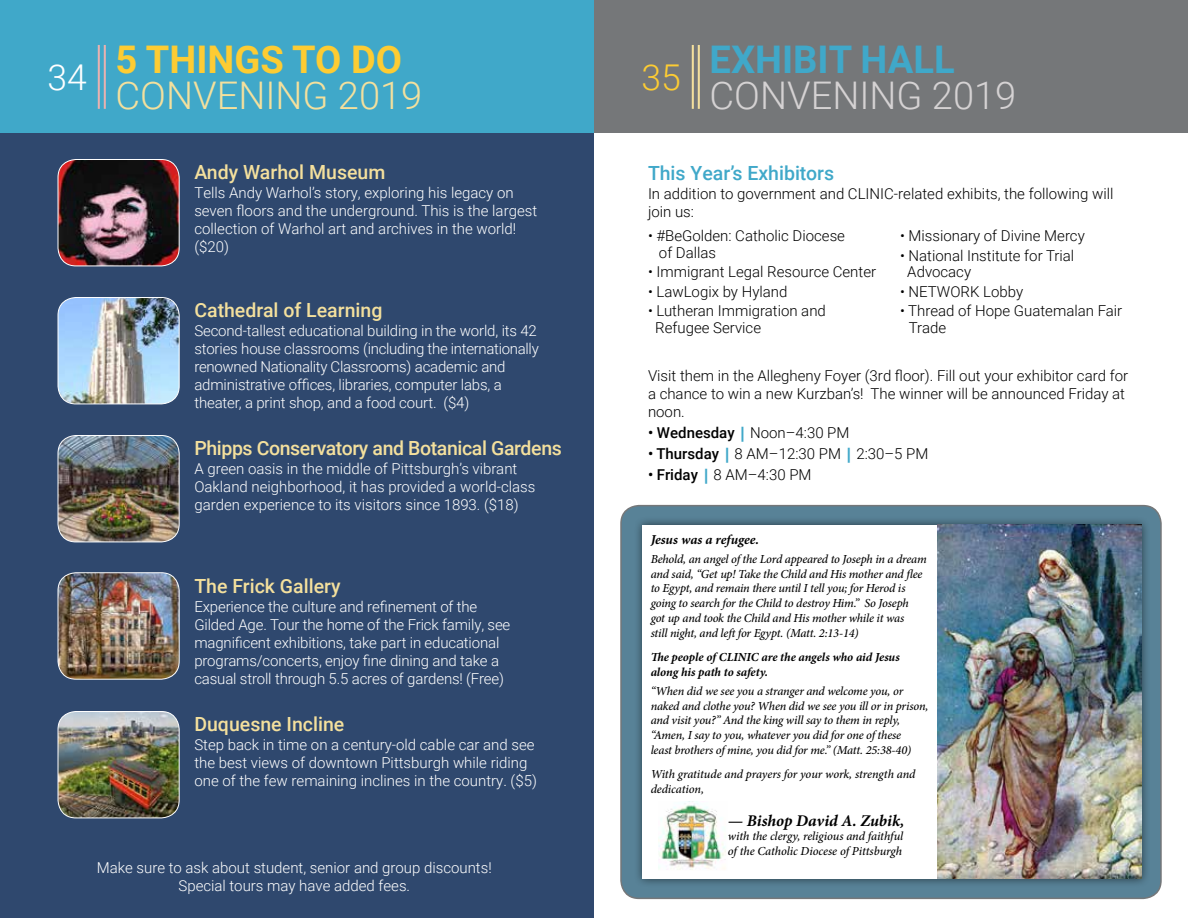
<style>
.page{position:relative;width:1188px;height:918px;background:#fff}
.page>*{position:absolute;margin:0;border:0;box-sizing:border-box;transform-origin:0 0}
.t1{font:300 38.1px "Roboto";color:#d5d2d3}
.t2{font:300 38.1px "Roboto";color:#f4e09d}
.t3{font:700 38.1px "Roboto";color:#40a8c9}
.t4{font:700 38.1px "Roboto";color:#fdcc33}
.t5{font:300 35.55px "Roboto";color:#fdcc33}
.t6{font:300 35.55px "Roboto";color:#fff}
.t7{font:500 19.5px "Roboto";color:#f4e09d}
.t8{font:500 19.5px "Roboto";letter-spacing:-.02em;color:#f4e09d}
.t9{font:500 19.5px "Roboto";color:#40a8c9}
.t10{font:italic 700 16.35px "Minion Pro";letter-spacing:-.005em;color:#000}
.t11{font:300 15px/18px "Roboto";color:#fff}
.t12{font:300 15px/16.5px "Roboto";color:#000}
.t13{font:italic 700 13.65px "Minion Pro";color:#000}
.t14{font:italic 500 12.3px/14.7px "Minion Pro";letter-spacing:-.015em;color:#000}
.t15{font:italic 700 12.3px/14.7px "Minion Pro";letter-spacing:-.005em;color:#000}
.s1{font-weight:500}
.s2{font-family:"Futura PT";font-weight:800;color:#40a8c9}
</style>
<div class="page">
<div style="left:594px;top:0;width:594px;height:133px;background:#757779"></div>
<div style="left:0;top:0;width:594px;height:918px;background:#2f486e"></div>
<div style="left:0;top:0;width:594px;height:133px;background:#40a8c9"></div>
<img style="left:58px;top:160px;width:121px;height:106px">
<div style="left:58px;top:159px;width:122px;height:107px;border:1px solid #fff;border-radius:18px"></div>
<img style="left:58px;top:573px;width:121px;height:106px">
<div style="left:58px;top:572px;width:122px;height:108px;border:1px solid #fff;border-radius:18px"></div>
<img style="left:58px;top:298px;width:121px;height:106px">
<div style="left:58px;top:297px;width:122px;height:107px;border:1px solid #fff;border-radius:18px"></div>
<img style="left:58px;top:436px;width:121px;height:106px">
<div style="left:58px;top:435px;width:122px;height:107px;border:1px solid #fff;border-radius:18px"></div>
<img style="left:58px;top:712px;width:121px;height:106px">
<div style="left:58px;top:711px;width:122px;height:107px;border:1px solid #fff;border-radius:18px"></div>
<hr style="left:692px;top:45px;width:2px;height:64px;background:#f4e09d">
<hr style="left:98px;top:45px;width:2px;height:64px;background:#e7b1b0">
<div style="left:621px;top:506px;width:540px;height:392px;background:#588297"></div>
<div style="left:634px;top:516px;width:516px;height:372px;background:#000;opacity:.55"></div>
<svg style="left:643px;top:525px;width:295px;height:354px"></svg>
<img style="left:938px;top:524px;width:204px;height:355px">
<img style="left:658px;top:802px;width:69px;height:68px">
<div style="left:620px;top:505px;width:542px;height:394px;border:2px solid #757779;border-radius:18px"></div>
<hr style="left:698px;top:45px;width:2px;height:64px;background:#f4e09d">
<hr style="left:104px;top:45px;width:2px;height:64px;background:#e7b1b0">
<h2 class="t6" style="left:48px;top:52px;width:41px">34</h2>
<h1 class="t4" style="left:116px;top:33px;width:288px">5 THINGS TO DO</h1>
<h1 class="t2" style="left:116px;top:68px;width:308px">CONVENING 2019</h1>
<h3 class="t7" style="left:194px;top:159px;width:192px">Andy Warhol Museum</h3>
<p class="t11" style="left:194px;top:183px;width:344px">Tells Andy Warhol’s story, exploring his legacy on seven floors and the underground. This is the largest collection of Warhol art and archives in the world! ($20)</p>
<h3 class="t7" style="left:194px;top:297px;width:190px">Cathedral of Learning</h3>
<p class="t11" style="left:194px;top:321px;width:346px">Second-tallest educational building in the world, its 42 stories house classrooms (including the internationally renowned Nationality Classrooms) academic and administrative offices, libraries, computer labs, a theater, a print shop, and a food court. ($4)</p>
<h3 class="t8" style="left:194px;top:435px;width:369px">Phipps Conservatory and Botanical Gardens</h3>
<p class="t11" style="left:194px;top:459px;width:342px">A green oasis in the middle of Pittsburgh’s vibrant<br>Oakland neighborhood, it has provided a world-class garden experience to its visitors since 1893. ($18)</p>
<h3 class="t7" style="left:194px;top:573px;width:148px">The Frick Gallery</h3>
<p class="t11" style="left:194px;top:597px;width:318px">Experience the culture and refinement of the Gilded Age. Tour the home of the Frick family, see magnificent exhibitions, take part in educational programs/concerts, enjoy fine dining and take a casual stroll through 5.5 acres of gardens! (Free)</p>
<h3 class="t7" style="left:194px;top:711px;width:151px">Duquesne Incline</h3>
<p class="t11" style="left:194px;top:735px;width:344px">Step back in time on a century-old cable car and see the best views of downtown Pittsburgh while riding one of the few remaining inclines in the country. ($5)</p>
<p class="t11" style="left:97px;top:858px;width:396px;text-align:center">Make sure to ask about student, senior and group discounts!<br>Special tours may have added fees.</p>
<h2 class="t5" style="left:642px;top:52px;width:41px">35</h2>
<h1 class="t3" style="left:710px;top:33px;width:247px">EXHIBIT HALL</h1>
<h1 class="t1" style="left:710px;top:68px;width:308px">CONVENING 2019</h1>
<h3 class="t9" style="left:648px;top:159px;width:188px">This Year’s Exhibitors</h3>
<p class="t12" style="left:648px;top:184px;width:467px;line-height:18px">In addition to government and CLINIC-related exhibits, the following will join us:</p>
<p class="t12" style="left:659px;top:227px;width:188px;text-indent:-11px">• #BeGolden: Catholic Diocese of Dallas</p>
<p class="t12" style="left:648px;top:263px;width:230px">• Immigrant Legal Resource Center</p>
<p class="t12" style="left:648px;top:283px;width:141px">• LawLogix by Hyland</p>
<p class="t12" style="left:655px;top:302px;width:172px;text-indent:-7px">• Lutheran Immigration and<br>Refugee Service</p>
<p class="t12" style="left:900px;top:227px;width:186px">• Missionary of Divine Mercy</p>
<p class="t12" style="left:907px;top:247px;width:169px;text-indent:-7px">• National Institute for Trial<br>Advocacy</p>
<p class="t12" style="left:900px;top:283px;width:125px">• NETWORK Lobby</p>
<p class="t12" style="left:909px;top:302px;width:215px;text-indent:-9px">• Thread of Hope Guatemalan Fair<br>Trade</p>
<p class="t12" style="left:648px;top:366px;width:482px;line-height:18px">Visit them in the Allegheny Foyer (3rd floor). Fill out your exhibitor card for a chance to win a new Kurzban’s! The winner will be announced Friday at noon.</p>
<p class="t12" style="left:648px;top:424px;width:203px"><span class="s1">• Wednesday</span> <span class="s2">|</span> Noon–4:30 PM</p>
<p class="t12" style="left:648px;top:445px;width:282px"><span class="s1">• Thursday</span> <span class="s2">|</span> 8 AM–12:30 PM <span class="s2">|</span> 2:30–5 PM</p>
<p class="t12" style="left:648px;top:466px;width:165px"><span class="s1">• Friday</span> <span class="s2">|</span> 8 AM–4:30 PM</p>
<p class="t13" style="left:651px;top:530px;width:110px">Jesus was a refugee.</p>
<p class="t14" style="left:651px;top:552px;width:278px">Behold, an angel of the Lord appeared to Joseph in a dream and said, “Get up! Take the Child and His mother and flee to Egypt, and remain there until I tell you; for Herod is going to search for the Child to destroy Him.” So Joseph<br>got up and took the Child and His mother while it was<br>still night, and left for Egypt. (Matt. 2:13-14)</p>
<p class="t15" style="left:651px;top:650px;width:251px">The people of CLINIC are the angels who aid Jesus along his path to safety.</p>
<p class="t14" style="left:651px;top:684px;width:279px">“When did we see you a stranger and welcome you, or naked and clothe you? When did we see you ill or in prison, and visit you?” And the king will say to them in reply, “Amen, I say to you, whatever you did for one of these<br>least brothers of mine, you did for me.” (Matt. 25:38-40)</p>
<p class="t14" style="left:651px;top:767px;width:266px">With gratitude and prayers for your work, strength and dedication,</p>
<p class="t10" style="left:728px;top:809px;width:178px">— Bishop David A. Zubik,</p>
<p class="t14" style="left:728px;top:829px;width:177px">with the clergy, religious and faithful of the Catholic Diocese of Pittsburgh</p>
</div>
